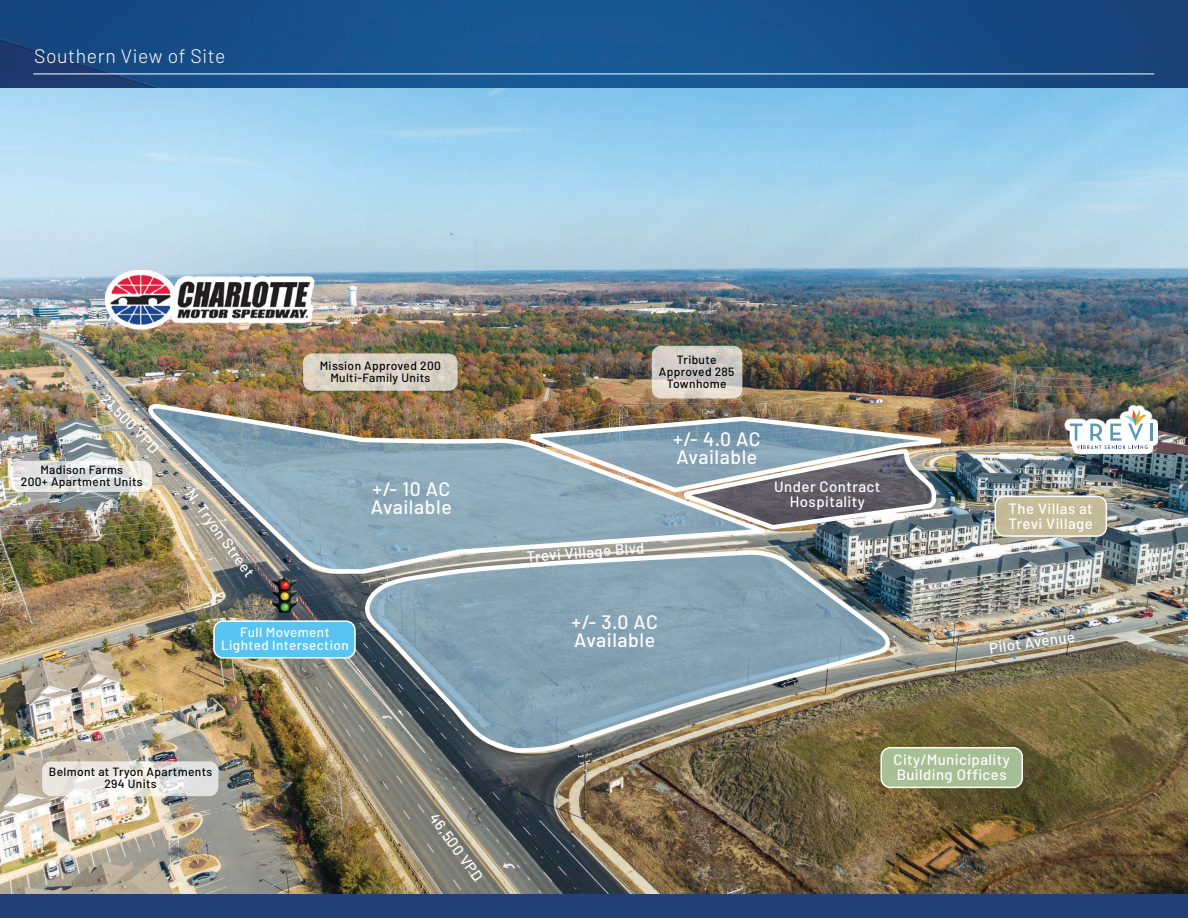
<style>
.page{position:relative;width:1188px;height:918px;background:#fff}
.page>*{position:absolute;margin:0;border:0;box-sizing:border-box;transform-origin:0 0}
.t1{font:500 19.5px "Barlow";letter-spacing:.03em;color:#fff}
.t2{font:300 19.5px "Barlow";letter-spacing:.03em;color:#fff}
.t3{font:500 15px/15px "Barlow";letter-spacing:.03em;color:#fff}
.t4{font:500 13.5px "Barlow";letter-spacing:.03em;color:#fff}
.t5{font:500 12px "Barlow";letter-spacing:.03em;color:#020304}
</style>
<div class="page">
<img style="left:0;top:88px;width:1188px;height:806px">
<img style="left:361px;top:548px;width:530px;height:207px">
<img style="left:141px;top:403px;width:628px;height:174px">
<img style="left:257px;top:578px;width:55px;height:34px">
<div style="left:214px;top:621px;width:141px;height:37px;background:#58c4f1;border-radius:9px"></div>
<div style="left:213px;top:620px;width:143px;height:39px;border:2px solid #fff;border-radius:9px"></div>
<svg style="left:1065px;top:405px;width:93px;height:49px"></svg>
<hr style="left:1150px;top:424px;width:3px;height:17px;background:#5c97b3">
<svg style="left:1070px;top:410px;width:78px;height:39px"></svg>
<div style="left:995px;top:496px;width:111px;height:40px;background:#cabf9b;border-radius:9px"></div>
<div style="left:994px;top:496px;width:113px;height:41px;border:2px solid #fff;border-radius:9px"></div>
<div style="left:881px;top:748px;width:141px;height:39px;background:#aac599;border-radius:9px"></div>
<div style="left:880px;top:747px;width:143px;height:41px;border:2px solid #fff;border-radius:9px"></div>
<img style="left:105px;top:270px;width:209px;height:59px">
<img style="left:110px;top:274px;width:199px;height:50px">
<svg style="left:652px;top:346px;width:90px;height:52px;background:#d4cfc8"></svg>
<svg style="left:303px;top:353px;width:155px;height:38px;background:#d6cec1"></svg>
<svg style="left:10px;top:461px;width:142px;height:31px"></svg>
<svg style="left:42px;top:761px;width:176px;height:35px;fill:#e9e6e1"></svg>
<img style="left:526px;top:414px;width:419px;height:118px">
<svg style="left:0;top:0;width:1188px;height:88px;background:#184f88"></svg>
<hr style="left:33px;top:74px;width:1121px;height:1px;background:#fff">
<div style="left:0;top:894px;width:1188px;height:24px;background:#223f7a"></div>
<p class="t2" style="left:34px;top:44px;width:193px">Southern View of Site</p>
<p class="t3" style="left:109px;top:391px;width:77px;rotate:46deg">21,500 VPD</p>
<p class="t5" style="left:40px;top:463px;width:84px">Madison Farms</p>
<p class="t5" style="left:21px;top:475px;width:123px">200+ Apartment Units</p>
<p class="t3" style="left:196px;top:486px;width:106px;rotate:54deg">N. Tryon Street</p>
<p class="t5" style="left:320px;top:358px;width:123px">Mission Approved 200</p>
<p class="t5" style="left:330px;top:370px;width:102px">Multi-Family Units</p>
<p class="t1" style="left:372px;top:477px;width:79px">+/- 10 AC</p>
<p class="t1" style="left:371px;top:495px;width:82px">Available</p>
<p class="t4" style="left:240px;top:624px;width:91px">Full Movement</p>
<p class="t4" style="left:221px;top:637px;width:129px">Lighted Intersection</p>
<p class="t5" style="left:49px;top:765px;width:165px">Belmont at Tryon Apartments</p>
<p class="t5" style="left:104px;top:777px;width:54px">294 Units</p>
<p class="t3" style="left:439px;top:810px;width:81px;rotate:54deg">46,500 VPD</p>
<p class="t5" style="left:677px;top:352px;width:41px">Tribute</p>
<p class="t5" style="left:659px;top:364px;width:77px">Approved 285</p>
<p class="t5" style="left:667px;top:376px;width:61px">Townhome</p>
<p class="t3" style="left:526px;top:550px;width:119px;rotate:-5deg">Trevi Village Blvd</p>
<p class="t1" style="left:673px;top:427px;width:89px">+/- 4.0 AC</p>
<p class="t1" style="left:676px;top:445px;width:82px">Available</p>
<p class="t3" style="left:774px;top:479px;width:108px">Under Contract</p>
<p class="t3" style="left:790px;top:494px;width:77px">Hospitality</p>
<p class="t3" style="left:1008px;top:501px;width:86px">The Villas at</p>
<p class="t3" style="left:1008px;top:516px;width:86px">Trevi Village</p>
<p class="t1" style="left:572px;top:610px;width:88px">+/- 3.0 AC</p>
<p class="t1" style="left:574px;top:628px;width:82px">Available</p>
<p class="t3" style="left:988px;top:641px;width:88px;rotate:-8deg">Pilot Avenue</p>
<p class="t3" style="left:894px;top:752px;width:118px">City/Municipality<br>Building Offices</p>
</div>
